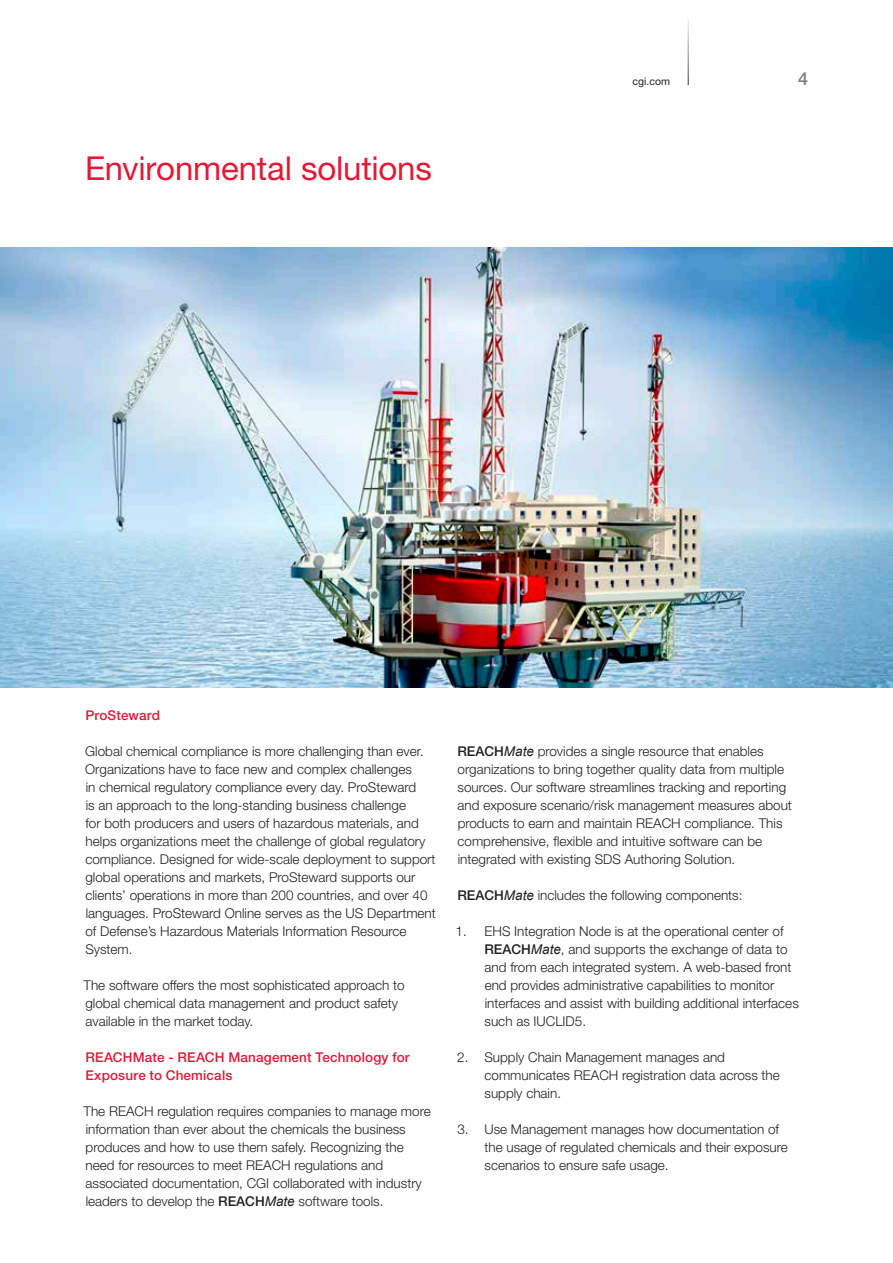
<style>
.page{position:relative;width:893px;height:1263px;background:#fff}
.page>*{position:absolute;margin:0;border:0;box-sizing:border-box;transform-origin:0 0}
.t1{font:33px "Helvetica Neue LT Std";letter-spacing:-.005em;color:#e31937}
.t2{font:500 18px "Helvetica Neue LT Std";color:#7c7e81}
.t3{font:300 13.5px/18px "Helvetica Neue LT Std";color:#231f20}
.t4{font:500 13.5px/18px "Helvetica Neue LT Std";letter-spacing:.01em;color:#e31937}
.t5{font:10.5px "Helvetica Neue LT Std";color:#231f20}
.s1{font-weight:500}
.s2{font-family:"Arial";font-weight:400;font-style:italic}
</style>
<div class="page">
<img style="left:0;top:248px;width:893px;height:440px">
<h1 class="t1" style="left:85px;top:149px;width:348px">Environmental solutions</h1>
<p class="t5" style="left:633px;top:75px;width:39px">cgi.com</p>
<h2 class="t2" style="left:798px;top:68px;width:12px">4</h2>
<p class="t4" style="left:85px;top:706px;width:76px">ProSteward</p>
<p class="t3" style="left:85px;top:742px;width:352px">Global chemical compliance is more challenging than ever.<br>Organizations have to face new and complex challenges<br>in chemical regulatory compliance every day. ProSteward<br>is an approach to the long-standing business challenge<br>for both producers and users of hazardous materials, and helps organizations meet the challenge of global regulatory compliance. Designed for wide-scale deployment to support global operations and markets, ProSteward supports our clients’ operations in more than 200 countries, and over 40 languages. ProSteward Online serves as the US Department of Defense’s Hazardous Materials Information Resource System.</p>
<p class="t3" style="left:84px;top:976px;width:323px">The software offers the most sophisticated approach to global chemical data management and product safety available in the market today.</p>
<p class="t4" style="left:85px;top:1048px;width:326px">REACHMate - REACH Management Technology for<br>Exposure to Chemicals</p>
<p class="t3" style="left:84px;top:1102px;width:349px">The REACH regulation requires companies to manage more information than ever about the chemicals the business produces and how to use them safely. Recognizing the need for resources to meet REACH regulations and associated documentation, CGI collaborated with industry leaders to develop the <span class="s1">REACH</span><span class="s2">Mate</span> software tools.</p>
<p class="t3" style="left:457px;top:742px;width:336px"><span class="s1">REACH</span><span class="s2">Mate</span> provides a single resource that enables organizations to bring together quality data from multiple sources. Our software streamlines tracking and reporting and exposure scenario/risk management measures about products to earn and maintain REACH compliance. This comprehensive, flexible and intuitive software can be integrated with existing SDS Authoring Solution.</p>
<p class="t3" style="left:457px;top:886px;width:287px"><span class="s1">REACH</span><span class="s2">Mate</span> includes the following components:</p>
<p class="t3" style="left:484px;top:922px;width:316px;text-indent:-29px">1. EHS Integration Node is at the operational center of <span class="s1">REACH</span><span class="s2">Mate</span>, and supports the exchange of data to and from each integrated system. A web-based front end provides administrative capabilities to monitor interfaces and assist with building additional interfaces such as IUCLID5.</p>
<p class="t3" style="left:485px;top:1048px;width:297px;text-indent:-27px">2. Supply Chain Management manages and communicates REACH registration data across the supply chain.</p>
<p class="t3" style="left:484px;top:1120px;width:305px;text-indent:-27px">3. Use Management manages how documentation of the usage of regulated chemicals and their exposure scenarios to ensure safe usage.</p>
</div>
